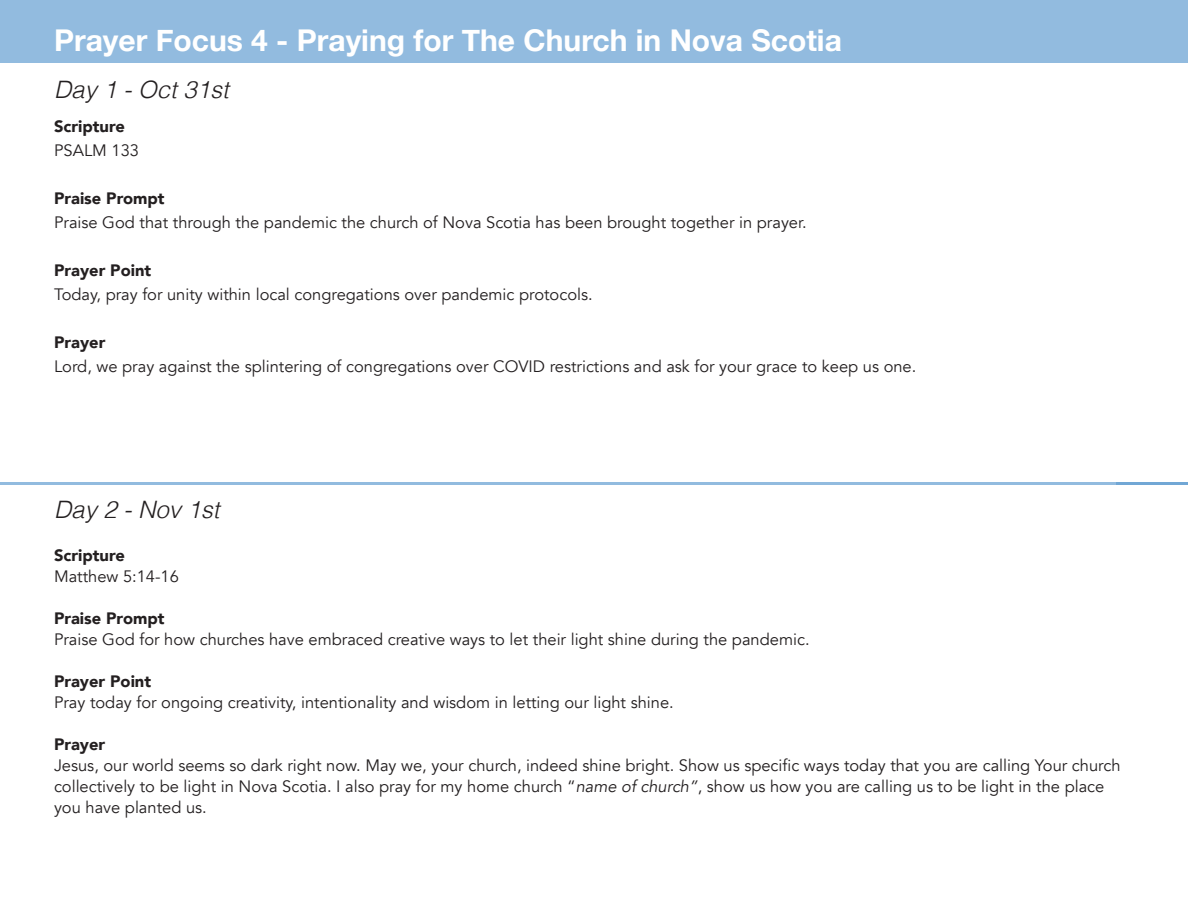
<style>
.page{position:relative;width:1188px;height:918px;background:#fff}
.page>*{position:absolute;margin:0;border:0;box-sizing:border-box;transform-origin:0 0}
.t1{font:700 30px "Helvetica Neue";color:#fff}
.t2{font:italic 300 24px "Helvetica";color:#231f20}
.t3{font:16.5px/21px "Avenir";color:#231f20}
.t4{font:900 16.5px "Avenir";color:#231f20}
.s1{font-style:italic}
</style>
<div class="page">
<div style="left:0;top:0;width:1188px;height:63px;background:#92bbdf"></div>
<hr style="left:0;top:482px;width:1188px;height:3px;background:#639fd2">
<p class="t1" style="left:54px;top:17px;width:789px">Prayer Focus 4 - Praying for The Church in Nova Scotia</p>
<p class="t2" style="left:54px;top:69px;width:176px">Day 1 - Oct 31st</p>
<p class="t4" style="left:54px;top:112px;width:72px">Scripture</p>
<p class="t3" style="left:54px;top:140px;width:87px">PSALM 133</p>
<p class="t4" style="left:54px;top:184px;width:112px">Praise Prompt</p>
<p class="t3" style="left:54px;top:212px;width:754px">Praise God that through the pandemic the church of Nova Scotia has been brought together in prayer.</p>
<p class="t4" style="left:54px;top:256px;width:99px">Prayer Point</p>
<p class="t3" style="left:54px;top:284px;width:540px">Today, pray for unity within local congregations over pandemic protocols.</p>
<p class="t4" style="left:54px;top:328px;width:53px">Prayer</p>
<p class="t3" style="left:54px;top:356px;width:864px">Lord, we pray against the splintering of congregations over COVID restrictions and ask for your grace to keep us one.</p>
<p class="t2" style="left:54px;top:489px;width:167px">Day 2 - Nov 1st</p>
<p class="t4" style="left:54px;top:541px;width:72px">Scripture</p>
<p class="t3" style="left:54px;top:566px;width:127px">Matthew 5:14-16</p>
<p class="t4" style="left:54px;top:604px;width:112px">Praise Prompt</p>
<p class="t3" style="left:54px;top:629px;width:757px">Praise God for how churches have embraced creative ways to let their light shine during the pandemic.</p>
<p class="t4" style="left:54px;top:667px;width:99px">Prayer Point</p>
<p class="t3" style="left:54px;top:692px;width:621px">Pray today for ongoing creativity, intentionality and wisdom in letting our light shine.</p>
<p class="t4" style="left:54px;top:730px;width:53px">Prayer</p>
<p class="t3" style="left:54px;top:755px;width:1068px">Jesus, our world seems so dark right now. May we, your church, indeed shine bright. Show us specific ways today that you are calling Your church collectively to be light in Nova Scotia. I also pray for my home church “<span class="s1">name of church”</span>, show us how you are calling us to be light in the place you have planted us.</p>
</div>
